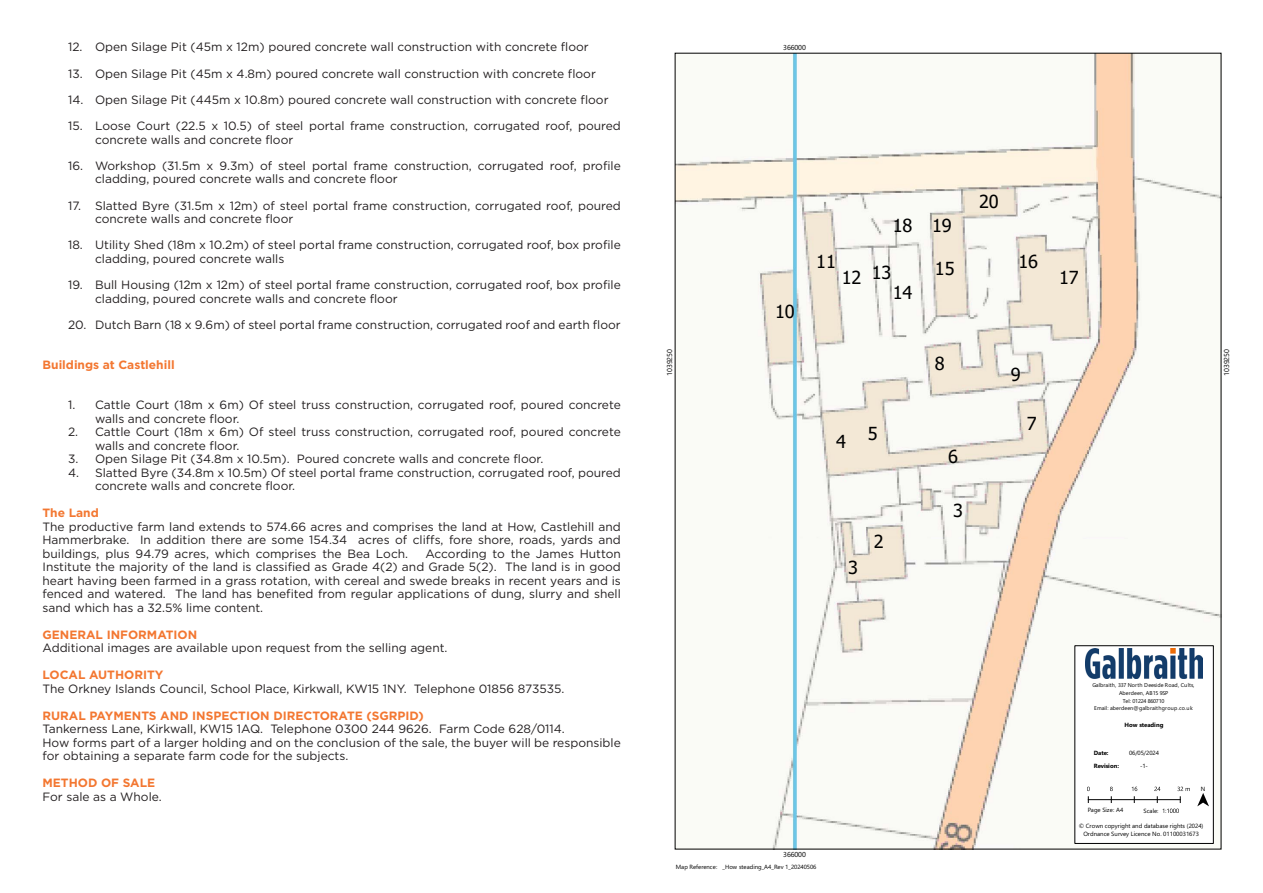
<style>
.page{position:relative;width:1263px;height:893px;background:#fff}
.page>*{position:absolute;margin:0;border:0;box-sizing:border-box;transform-origin:0 0}
.t1{font:18.15px "Tahoma";letter-spacing:-.005em;color:#000}
.Body_Text{font:12px/13.5px "Gotham HTF";color:#231f20}
.Headings_Text{font:700 12px "Gotham HTF";color:#f37731}
.t2{font:7.2px "Segoe UI Regular";letter-spacing:-.02em;color:#000}
.t3{font:6px/7.9px "Segoe UI Regular";color:#000;text-align:center}
.t4{font:6px "Segoe UI Bold";letter-spacing:-.01em;color:#000}
.t5{font:5.55px/7.6px "Segoe UI Regular";letter-spacing:.005em;color:#000;text-align:center}
</style>
<div class="page">
<img style="left:677px;top:55px;width:542px;height:792px">
<div style="left:1074px;top:645px;width:140px;height:199px;background:#fff;border:1px solid #000"></div>
<img style="left:1086px;top:648px;width:116px;height:30px">
<hr style="left:1088px;top:799px;width:92px;height:1px;background:#000">
<svg style="left:1132px;top:787px;width:5px;height:4px"></svg>
<svg style="left:1154px;top:787px;width:6px;height:4px"></svg>
<svg style="left:1177px;top:787px;width:13px;height:4px"></svg>
<svg style="left:1163px;top:808px;width:16px;height:5px"></svg>
<svg style="left:1197px;top:793px;width:12px;height:13px"></svg>
<p class="Body_Text" style="left:68px;top:40px;width:522px">12. Open Silage Pit (45m x 12m) poured concrete wall construction with concrete floor</p>
<p class="Body_Text" style="left:68px;top:66px;width:529px">13. Open Silage Pit (45m x 4.8m) poured concrete wall construction with concrete floor</p>
<p class="Body_Text" style="left:68px;top:93px;width:542px">14. Open Silage Pit (445m x 10.8m) poured concrete wall construction with concrete floor</p>
<p class="Body_Text" style="left:95px;top:119px;width:527px;text-indent:-27px">15. Loose Court (22.5 x 10.5) of steel portal frame construction, corrugated roof, poured concrete walls and concrete floor</p>
<p class="Body_Text" style="left:95px;top:159px;width:527px;text-indent:-27px">16. Workshop (31.5m x 9.3m) of steel portal frame construction, corrugated roof, profile cladding, poured concrete walls and concrete floor</p>
<p class="Body_Text" style="left:95px;top:198px;width:527px;text-indent:-27px">17. Slatted Byre (31.5m x 12m) of steel portal frame construction, corrugated roof, poured concrete walls and concrete floor</p>
<p class="Body_Text" style="left:95px;top:238px;width:527px;text-indent:-27px">18. Utility Shed (18m x 10.2m) of steel portal frame construction, corrugated roof, box profile cladding, poured concrete walls</p>
<p class="Body_Text" style="left:95px;top:278px;width:527px;text-indent:-27px">19. Bull Housing (12m x 12m) of steel portal frame construction, corrugated roof, box profile cladding, poured concrete walls and concrete floor</p>
<p class="Body_Text" style="left:68px;top:318px;width:554px">20. Dutch Barn (18 x 9.6m) of steel portal frame construction, corrugated roof and earth floor</p>
<p class="Headings_Text" style="left:43px;top:357px;width:134px">Buildings at Castlehill</p>
<p class="Body_Text" style="left:95px;top:398px;width:527px;text-indent:-27px">1. Cattle Court (18m x 6m) Of steel truss construction, corrugated roof, poured concrete walls and concrete floor.</p>
<p class="Body_Text" style="left:95px;top:425px;width:527px;text-indent:-27px">2. Cattle Court (18m x 6m) Of steel truss construction, corrugated roof, poured concrete walls and concrete floor.</p>
<p class="Body_Text" style="left:68px;top:452px;width:477px">3. Open Silage Pit (34.8m x 10.5m). Poured concrete walls and concrete floor.</p>
<p class="Body_Text" style="left:95px;top:465px;width:527px;text-indent:-27px">4. Slatted Byre (34.8m x 10.5m) Of steel portal frame construction, corrugated roof, poured concrete walls and concrete floor.</p>
<p class="Headings_Text" style="left:43px;top:506px;width:58px">The Land</p>
<p class="Body_Text" style="left:43px;top:519px;width:580px;text-align:justify">The productive farm land extends to 574.66 acres and comprises the land at How, Castlehill and Hammerbrake. In addition there are some 154.34 acres of cliffs, fore shore, roads, yards and buildings, plus 94.79 acres, which comprises the Bea Loch.</p>
<p class="Body_Text" style="left:43px;top:546px;width:580px;text-align:justify;text-indent:383px">According to the James Hutton Institute the majority of the land is classified as Grade 4(2) and Grade 5(2). The land is in good heart having been farmed in a grass rotation, with cereal and swede breaks in recent years and is fenced and watered. The land has benefited from regular applications of dung, slurry and shell sand which has a 32.5% lime content.</p>
<p class="Headings_Text" style="left:43px;top:627px;width:156px">GENERAL INFORMATION</p>
<p class="Body_Text" style="left:43px;top:641px;width:407px">Additional images are available upon request from the selling agent.</p>
<p class="Headings_Text" style="left:43px;top:668px;width:122px">LOCAL AUTHORITY</p>
<p class="Body_Text" style="left:43px;top:681px;width:523px">The Orkney Islands Council, School Place, Kirkwall, KW15 1NY. Telephone 01856 873535.</p>
<p class="Headings_Text" style="left:43px;top:708px;width:383px">RURAL PAYMENTS AND INSPECTION DIRECTORATE (SGRPID)</p>
<p class="Body_Text" style="left:43px;top:722px;width:524px">Tankerness Lane, Kirkwall, KW15 1AQ. Telephone 0300 244 9626. Farm Code 628/0114.</p>
<p class="Body_Text" style="left:43px;top:735px;width:580px">How forms part of a larger holding and on the conclusion of the sale, the buyer will be responsible for obtaining a separate farm code for the subjects.</p>
<p class="Headings_Text" style="left:43px;top:776px;width:114px">METHOD OF SALE</p>
<p class="Body_Text" style="left:43px;top:789px;width:121px">For sale as a Whole.</p>
<p class="t2" style="left:783px;top:45px;width:24px">366000</p>
<p class="t1" style="left:775px;top:301px;width:21px">10</p>
<p class="t1" style="left:816px;top:252px;width:21px">11</p>
<p class="t1" style="left:893px;top:215px;width:60px">18 19</p>
<p class="t1" style="left:979px;top:191px;width:21px">20</p>
<p class="t1" style="left:842px;top:265px;width:51px">12 13</p>
<p class="t1" style="left:893px;top:282px;width:21px">14</p>
<p class="t1" style="left:935px;top:258px;width:21px">15</p>
<p class="t1" style="left:1018px;top:252px;width:21px">16</p>
<p class="t1" style="left:1059px;top:267px;width:21px">17</p>
<p class="t2" style="left:667px;top:376px;width:28px;rotate:-90deg">1039250</p>
<p class="t2" style="left:1224px;top:376px;width:28px;rotate:-90deg">1039250</p>
<p class="t1" style="left:935px;top:353px;width:11px">8</p>
<p class="t1" style="left:1011px;top:364px;width:11px">9</p>
<p class="t1" style="left:836px;top:431px;width:11px">4</p>
<p class="t1" style="left:868px;top:423px;width:11px">5</p>
<p class="t1" style="left:848px;top:557px;width:11px">3</p>
<p class="t1" style="left:874px;top:531px;width:11px">2</p>
<p class="t2" style="left:783px;top:852px;width:24px">366000</p>
<p class="t3" style="left:676px;top:863px;width:43px">Map Reference:</p>
<p class="t3" style="left:723px;top:863px;width:95px">_How steading_A4_Rev 1_20240506</p>
<p class="t1" style="left:948px;top:446px;width:11px">6</p>
<p class="t1" style="left:953px;top:500px;width:11px">3</p>
<p class="t1" style="left:1027px;top:413px;width:11px">7</p>
<p class="t5" style="left:1092px;top:682px;width:103px">Galbraith, 337 North Deeside Road, Cults,<br>Aberdeen, AB15 9SP<br>Tel: 01224 860710<br>Email: aberdeen@galbraithgroup.co.uk</p>
<p class="t4" style="left:1094px;top:750px;width:16px">Date:</p>
<p class="t4" style="left:1124px;top:723px;width:41px">How steading</p>
<p class="t3" style="left:1129px;top:749px;width:31px">06/05/2024</p>
<p class="t4" style="left:1094px;top:763px;width:27px">Revision:</p>
<p class="t3" style="left:1088px;top:806px;width:37px">Page Size: A4</p>
<p class="t3" style="left:1140px;top:762px;width:9px">-1-</p>
<p class="t3" style="left:1143px;top:807px;width:17px">Scale:</p>
<p class="t3" style="left:1201px;top:785px;width:6px">N</p>
<p class="t3" style="left:1079px;top:822px;width:126px">© Crown copyright and database rights (2024)<br>Ordnance Survey Licence No. 01100031673</p>
</div>
